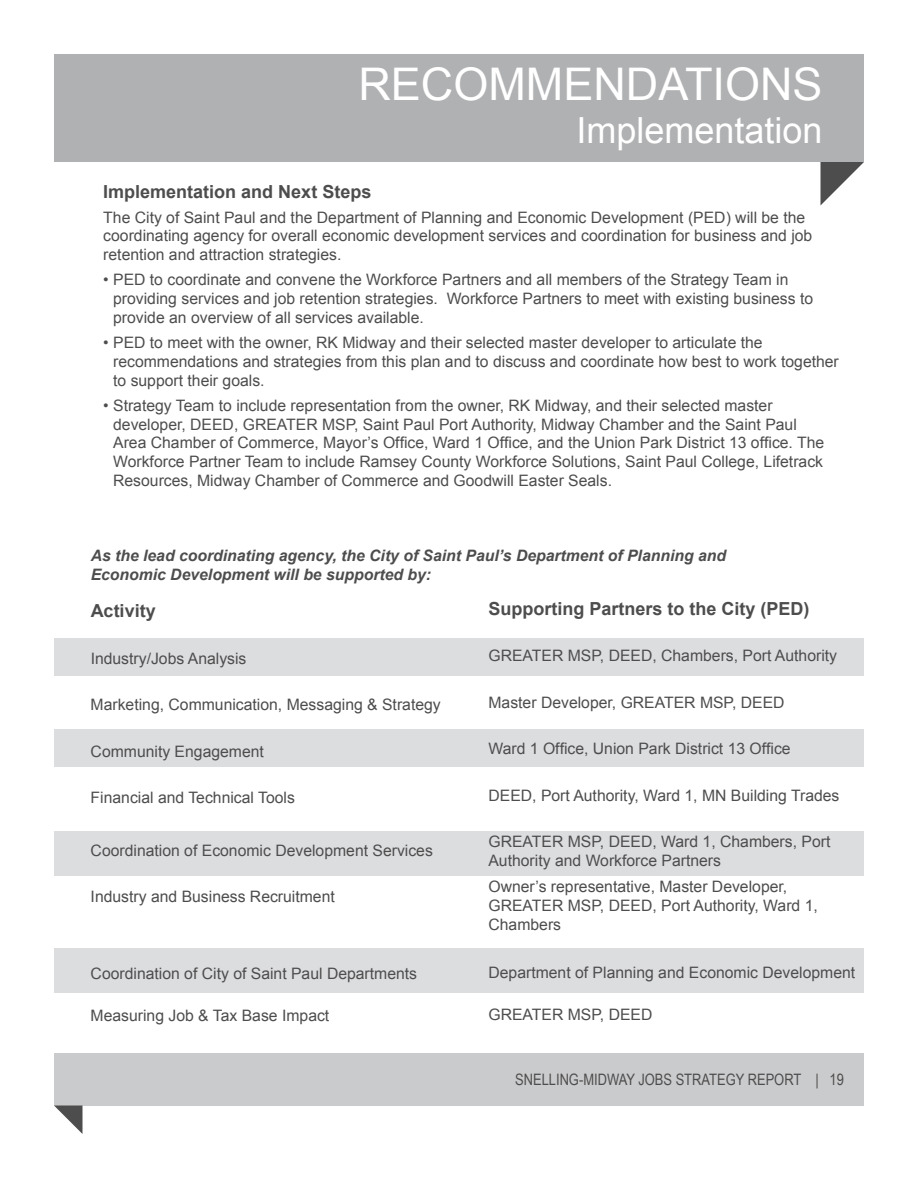
<style>
.page{position:relative;width:918px;height:1188px;background:#fff}
.page>*{position:absolute;margin:0;border:0;box-sizing:border-box;transform-origin:0 0}
.t1{font:45px "Arial";color:#fff}
.t2{font:36px "Arial";color:#fff}
.t3{font:700 18px "Arial";color:#4e4d4e}
.t4{font:15.75px/18.9px "Arial";color:#4e4d4e}
.t5{font:italic 700 15.75px/18.9px "Arial";color:#4e4d4e}
.t6{font:15.75px "Arial Narrow";color:#4e4d4e}
</style>
<div class="page">
<div style="left:54px;top:54px;width:810px;height:108px;background:#b0b1b3"></div>
<svg style="left:820px;top:162px;width:44px;height:44px"></svg>
<div style="left:54px;top:948px;width:810px;height:45px;background:#dcdddf"></div>
<div style="left:54px;top:831px;width:810px;height:45px;background:#dcdddf"></div>
<div style="left:54px;top:730px;width:810px;height:37px;background:#dcdddf"></div>
<div style="left:54px;top:639px;width:809px;height:37px;background:#dcdddf"></div>
<div style="left:54px;top:1053px;width:810px;height:53px;background:#cacbcc"></div>
<svg style="left:54px;top:1106px;width:28px;height:28px"></svg>
<h1 class="t1" style="left:358px;top:55px;width:466px">RECOMMENDATIONS</h1>
<h2 class="t2" style="left:576px;top:107px;width:248px">Implementation</h2>
<p class="t3" style="left:103px;top:179px;width:270px">Implementation and Next Steps</p>
<p class="t4" style="left:103px;top:208px;width:711px">The City of Saint Paul and the Department of Planning and Economic Development (PED) will be the coordinating agency for overall economic development services and coordination for business and job retention and attraction strategies.</p>
<p class="t4" style="left:113px;top:270px;width:702px;text-indent:-10px">• PED to coordinate and convene the Workforce Partners and all members of the Strategy Team in providing services and job retention strategies. Workforce Partners to meet with existing business to provide an overview of all services available.</p>
<p class="t4" style="left:113px;top:333px;width:727px;text-indent:-10px">• PED to meet with the owner, RK Midway and their selected master developer to articulate the recommendations and strategies from this plan and to discuss and coordinate how best to work together to support their goals.</p>
<p class="t4" style="left:113px;top:396px;width:713px;text-indent:-10px">• Strategy Team to include representation from the owner, RK Midway, and their selected master developer, DEED, GREATER MSP, Saint Paul Port Authority, Midway Chamber and the Saint Paul Area Chamber of Commerce, Mayor’s Office, Ward 1 Office, and the Union Park District 13 office. The Workforce Partner Team to include Ramsey County Workforce Solutions, Saint Paul College, Lifetrack Resources, Midway Chamber of Commerce and Goodwill Easter Seals.</p>
<p class="t5" style="left:91px;top:546px;width:637px">As the lead coordinating agency, the City of Saint Paul’s Department of Planning and<br>Economic Development will be supported by:</p>
<p class="t3" style="left:91px;top:599px;width:67px">Activity</p>
<p class="t4" style="left:91px;top:649px;width:157px">Industry/Jobs Analysis</p>
<p class="t4" style="left:91px;top:695px;width:352px">Marketing, Communication, Messaging &amp; Strategy</p>
<p class="t4" style="left:91px;top:742px;width:175px">Community Engagement</p>
<p class="t4" style="left:91px;top:788px;width:206px">Financial and Technical Tools</p>
<p class="t4" style="left:91px;top:841px;width:344px">Coordination of Economic Development Services</p>
<p class="t4" style="left:91px;top:887px;width:246px">Industry and Business Recruitment</p>
<p class="t4" style="left:91px;top:964px;width:328px">Coordination of City of Saint Paul Departments</p>
<p class="t4" style="left:91px;top:1006px;width:240px">Measuring Job &amp; Tax Base Impact</p>
<p class="t3" style="left:488px;top:597px;width:323px">Supporting Partners to the City (PED)</p>
<p class="t4" style="left:488px;top:647px;width:350px">GREATER MSP, DEED, Chambers, Port Authority</p>
<p class="t4" style="left:488px;top:693px;width:298px">Master Developer, GREATER MSP, DEED</p>
<p class="t4" style="left:488px;top:740px;width:304px">Ward 1 Office, Union Park District 13 Office</p>
<p class="t4" style="left:488px;top:786px;width:352px">DEED, Port Authority, Ward 1, MN Building Trades</p>
<p class="t4" style="left:488px;top:833px;width:343px">GREATER MSP, DEED, Ward 1, Chambers, Port<br>Authority and Workforce Partners</p>
<p class="t4" style="left:488px;top:877px;width:331px">Owner’s representative, Master Developer,<br>GREATER MSP, DEED, Port Authority, Ward 1,<br>Chambers</p>
<p class="t4" style="left:488px;top:963px;width:368px">Department of Planning and Economic Development</p>
<p class="t4" style="left:488px;top:1005px;width:165px">GREATER MSP, DEED</p>
<p class="t6" style="left:515px;top:1067px;width:330px">SNELLING-MIDWAY JOBS STRATEGY REPORT | 19</p>
</div>
